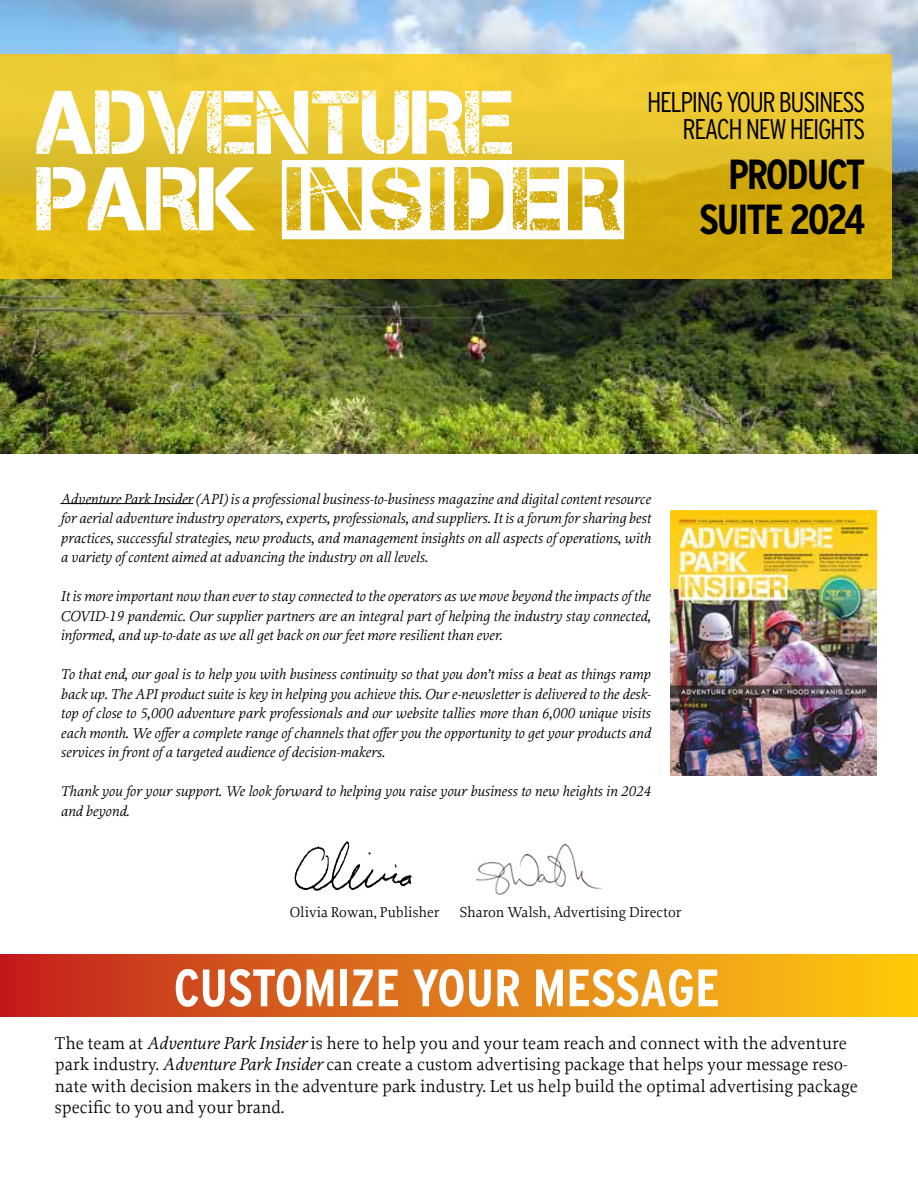
<style>
.page{position:relative;width:918px;height:1188px;background:#fff}
.page>*{position:absolute;margin:0;border:0;box-sizing:border-box;transform-origin:0 0}
.t1{font:90px "Captureit 2";color:#fff}
.t2{font:90px "Captureit";color:#fff}
.t3{font:700 52.5px "Interstate Condensed";color:#fff}
.t4{font:700 42px/45px "Interstate Condensed";letter-spacing:-.05em;color:#000;text-align:right}
.t5{font:300 28.5px/27px "Interstate Condensed";letter-spacing:-.05em;color:#000;text-align:right}
.t6{font:18px/21.6px "Proforma";color:#000}
.t7{font:italic 15px/19.5px "Proforma";color:#000;text-align:justify}
.t8{font:15px "Proforma";color:#000}
.s1{font-family:"Captureit"}
.s2{font-style:italic}
</style>
<div class="page">
<hr style="left:60px;top:503px;width:133px;height:1px;background:#000">
<img style="left:0;top:0;width:918px;height:454px">
<svg style="left:0;top:54px;width:892px;height:225px;background:#e1bc20"></svg>
<img style="left:294px;top:841px;width:118px;height:50px">
<img style="left:476px;top:843px;width:126px;height:52px">
<div style="left:0;top:954px;width:918px;height:63px;background:linear-gradient(to right,#c32421,#fecd11)"></div>
<img style="left:670px;top:510px;width:206px;height:265px">
<h1 class="t2" style="left:36px;top:72px;width:480px">ADVENTURE</h1>
<h1 class="t1" style="left:36px;top:159px;width:589px"><span class="s1">PARK</span> INSIDER</h1>
<h3 class="t4" style="left:699px;top:151px;width:168px">PRODUCT<br>SUITE 2024</h3>
<h3 class="t5" style="left:647px;top:88px;width:220px">HELPING YOUR BUSINESS<br>REACH NEW HEIGHTS</h3>
<p class="t7" style="left:60px;top:489px;width:592px">Adventure Park Insider (API) is a professional business-to-business magazine and digital content resource for aerial adventure industry operators, experts, professionals, and suppliers. It is a forum for sharing best practices, successful strategies, new products, and management insights on all aspects of operations, with a variety of content aimed at advancing the industry on all levels.</p>
<p class="t7" style="left:60px;top:586px;width:592px">It is more important now than ever to stay connected to the operators as we move beyond the impacts of the COVID-19 pandemic. Our supplier partners are an integral part of helping the industry stay connected, informed, and up-to-date as we all get back on our feet more resilient than ever.</p>
<p class="t7" style="left:60px;top:664px;width:592px">To that end, our goal is to help you with business continuity so that you don’t miss a beat as things ramp back up. The API product suite is key in helping you achieve this. Our e-newsletter is delivered to the desk&shy;top of close to 5,000 adventure park professionals and our website tallies more than 6,000 unique visits each month. We offer a complete range of channels that offer you the opportunity to get your products and services in front of a targeted audience of decision-makers.</p>
<p class="t7" style="left:60px;top:781px;width:592px">Thank you for your support. We look forward to helping you raise your business to new heights in 2024 and beyond.</p>
<p class="t8" style="left:290px;top:903px;width:151px">Olivia Rowan, Publisher</p>
<p class="t8" style="left:460px;top:903px;width:223px">Sharon Walsh, Advertising Director</p>
<h2 class="t3" style="left:174px;top:958px;width:548px">CUSTOMIZE YOUR MESSAGE</h2>
<p class="t6" style="left:55px;top:1032px;width:804px">The team at <span class="s2">Adventure Park Insider</span> is here to help you and your team reach and connect with the adventure park industry. <span class="s2">Adventure Park Insider</span> can create a custom advertising package that helps your message reso&shy;nate with decision makers in the adventure park industry. Let us help build the optimal advertising package specific to you and your brand.</p>
</div>
